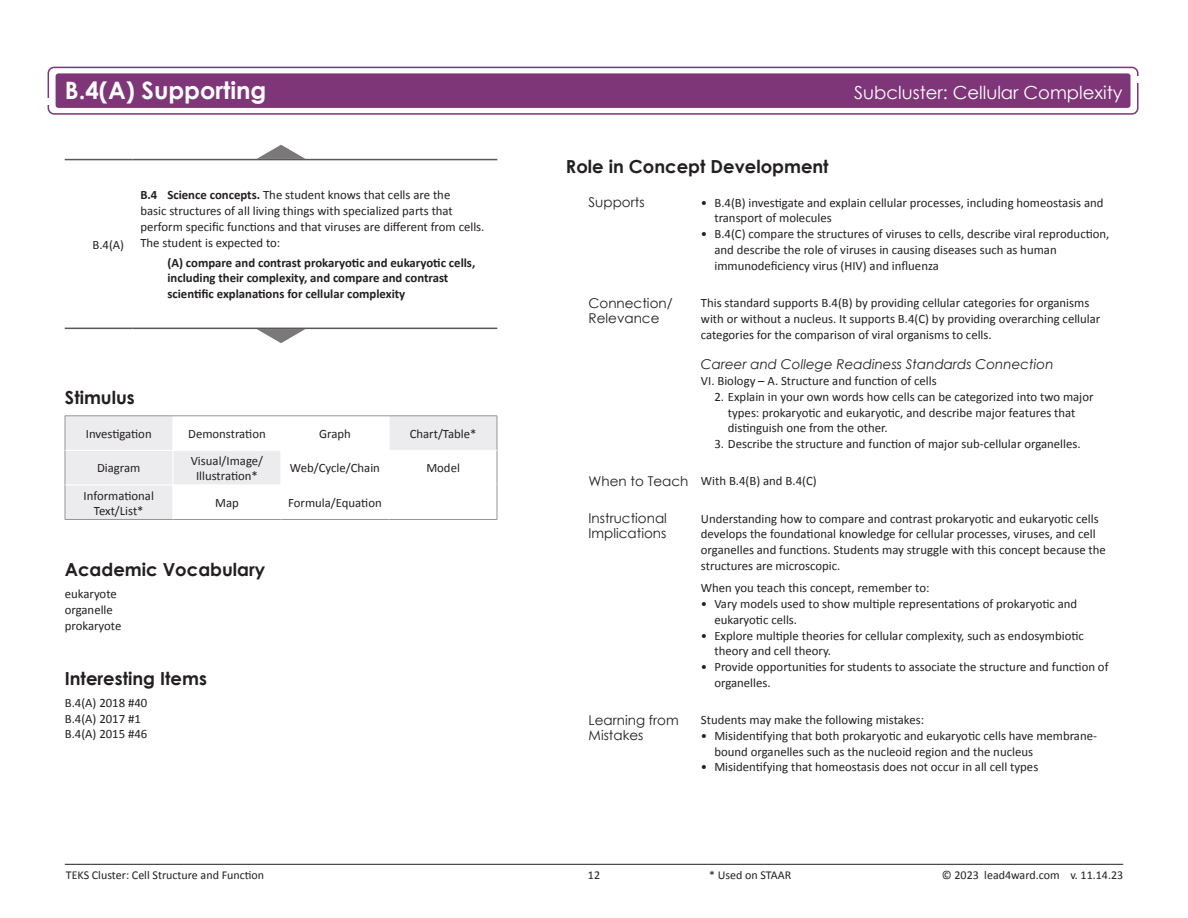
<style>
.page{position:relative;width:1188px;height:918px;background:#fff}
.page>*{position:absolute;margin:0;border:0;box-sizing:border-box;transform-origin:0 0}
.SE___and_R_or_S{font:700 24px "Century Gothic";color:#fff}
.Heading_1{font:700 18px "Century Gothic";color:#231f20}
.TEKS_Cluster_Title{font:18px "Century Gothic";color:#fff}
.Heading_2{font:13.5px/15px "Century Gothic";color:#231f20}
.Heading_3{font:italic 13.5px "Century Gothic";color:#231f20}
.K_S-text__light{font:12.75px/15.8px "Calibri";color:#231f20}
.Numbered_list_-_level_2{font:12.75px/15.8px "Calibri";color:#231f20}
.K_S-SE__dark{font:700 12.75px/15.8px "Calibri";color:#231f20}
.stimulus_table{font:12.75px/15px "Calibri";color:#231f20;text-align:center}
.Academic_Vocab{font:12.75px "Calibri";color:#231f20}
.SE__large{font:12.75px "Calibri";color:#231f20}
.t1{font:12px "Calibri";color:#231f20}
.s1{font-weight:700}
</style>
<div class="page">
<div style="left:48px;top:67px;width:1091px;height:48px;border:2px solid #7f3678;border-radius:6px"></div>
<div style="left:56px;top:73px;width:1075px;height:35px;background:#7f3678;border-radius:3px"></div>
<div style="left:38px;top:98px;width:15px;height:7px;background:#fff"></div>
<div style="left:1134px;top:76px;width:14px;height:7px;background:#fff"></div>
<hr style="left:65px;top:864px;width:1058px;height:1px;background:#231f20">
<hr style="left:65px;top:159px;width:67px;height:1px;background:#57585a">
<hr style="left:132px;top:159px;width:365px;height:1px;background:#57585a">
<hr style="left:65px;top:328px;width:67px;height:1px;background:#57585a">
<hr style="left:132px;top:328px;width:365px;height:1px;background:#57585a">
<svg style="left:257px;top:145px;width:48px;height:14px"></svg>
<svg style="left:257px;top:329px;width:48px;height:14px"></svg>
<svg style="left:66px;top:417px;width:431px;height:102px"></svg>
<hr style="left:65px;top:416px;width:1px;height:34px;background:#939598">
<hr style="left:497px;top:416px;width:1px;height:34px;background:#939598">
<hr style="left:65px;top:450px;width:1px;height:35px;background:#939598">
<hr style="left:497px;top:450px;width:1px;height:35px;background:#939598">
<hr style="left:65px;top:485px;width:1px;height:34px;background:#939598">
<hr style="left:65px;top:519px;width:108px;height:1px;background:#939598">
<hr style="left:173px;top:519px;width:108px;height:1px;background:#939598">
<hr style="left:281px;top:519px;width:108px;height:1px;background:#939598">
<hr style="left:389px;top:519px;width:108px;height:1px;background:#939598">
<hr style="left:172px;top:416px;width:2px;height:34px;background:#fff">
<hr style="left:280px;top:416px;width:2px;height:34px;background:#fff">
<hr style="left:388px;top:416px;width:2px;height:34px;background:#fff">
<hr style="left:65px;top:450px;width:108px;height:1px;background:#fff">
<hr style="left:173px;top:450px;width:108px;height:1px;background:#fff">
<hr style="left:172px;top:451px;width:2px;height:33px;background:#fff">
<hr style="left:281px;top:450px;width:108px;height:1px;background:#fff">
<hr style="left:280px;top:451px;width:2px;height:33px;background:#fff">
<hr style="left:389px;top:450px;width:108px;height:1px;background:#fff">
<hr style="left:388px;top:451px;width:2px;height:33px;background:#fff">
<hr style="left:65px;top:484px;width:108px;height:1px;background:#fff">
<hr style="left:173px;top:484px;width:108px;height:1px;background:#fff">
<hr style="left:172px;top:485px;width:2px;height:34px;background:#fff">
<hr style="left:281px;top:484px;width:108px;height:1px;background:#fff">
<hr style="left:280px;top:485px;width:2px;height:34px;background:#fff">
<hr style="left:65px;top:416px;width:108px;height:1px;background:#939598">
<hr style="left:173px;top:416px;width:108px;height:1px;background:#939598">
<hr style="left:281px;top:416px;width:108px;height:1px;background:#939598">
<hr style="left:389px;top:416px;width:108px;height:1px;background:#939598">
<hr style="left:389px;top:484px;width:108px;height:1px;background:#fff">
<hr style="left:388px;top:485px;width:2px;height:34px;background:#fff">
<hr style="left:497px;top:485px;width:1px;height:34px;background:#939598">
<p class="SE___and_R_or_S" style="left:65px;top:72px;width:203px">B.4(A) Supporting</p>
<p class="TEKS_Cluster_Title" style="left:854px;top:80px;width:270px">Subcluster: Cellular Complexity</p>
<p class="SE__large" style="left:92px;top:236px;width:33px">B.4(A)</p>
<p class="K_S-text__light" style="left:140px;top:187px;width:346px"><span class="s1">B.4 Science concepts.</span> The student knows that cells are the<br>basic structures of all living things with specialized parts that perform specific functions and that viruses are different from cells.<br>The student is expected to:</p>
<p class="K_S-SE__dark" style="left:167px;top:255px;width:309px">(A) compare and contrast prokaryotic and eukaryotic cells, including their complexity, and compare and contrast scientific explanations for cellular complexity</p>
<p class="Heading_1" style="left:65px;top:383px;width:71px">Stimulus</p>
<p class="stimulus_table" style="left:86px;top:426px;width:67px">Investigation</p>
<p class="stimulus_table" style="left:188px;top:426px;width:79px">Demonstration</p>
<p class="stimulus_table" style="left:319px;top:426px;width:33px">Graph</p>
<p class="stimulus_table" style="left:410px;top:426px;width:68px">Chart/Table*</p>
<p class="stimulus_table" style="left:97px;top:461px;width:45px">Diagram</p>
<p class="stimulus_table" style="left:191px;top:453px;width:74px">Visual/Image/<br>Illustration*</p>
<p class="stimulus_table" style="left:290px;top:461px;width:92px">Web/Cycle/Chain</p>
<p class="stimulus_table" style="left:426px;top:461px;width:35px">Model</p>
<p class="stimulus_table" style="left:84px;top:488px;width:72px">Informational<br>Text/List*</p>
<p class="stimulus_table" style="left:215px;top:495px;width:25px">Map</p>
<p class="stimulus_table" style="left:288px;top:495px;width:95px">Formula/Equation</p>
<p class="Heading_1" style="left:65px;top:556px;width:202px">Academic Vocabulary</p>
<p class="Academic_Vocab" style="left:65px;top:586px;width:54px">eukaryote</p>
<p class="Academic_Vocab" style="left:65px;top:602px;width:50px">organelle</p>
<p class="Academic_Vocab" style="left:65px;top:617px;width:58px">prokaryote</p>
<p class="Heading_1" style="left:65px;top:665px;width:144px">Interesting Items</p>
<p class="K_S-text__light" style="left:65px;top:695px;width:84px">B.4(A) 2018 #40</p>
<p class="K_S-text__light" style="left:65px;top:710px;width:78px">B.4(A) 2017 #1</p>
<p class="K_S-text__light" style="left:65px;top:726px;width:84px">B.4(A) 2015 #46</p>
<p class="Heading_1" style="left:566px;top:153px;width:264px">Role in Concept Development</p>
<p class="Heading_2" style="left:589px;top:195px;width:58px">Supports</p>
<p class="K_S-text__light" style="left:714px;top:195px;width:391px;text-indent:-14px">• B.4(B) investigate and explain cellular processes, including homeostasis and transport of molecules</p>
<p class="K_S-text__light" style="left:714px;top:226px;width:397px;text-indent:-14px">• B.4(C) compare the structures of viruses to cells, describe viral reproduction, and describe the role of viruses in causing diseases such as human immunodeficiency virus (HIV) and influenza</p>
<p class="Heading_2" style="left:589px;top:295px;width:86px">Connection/<br>Relevance</p>
<p class="K_S-text__light" style="left:701px;top:295px;width:401px">This standard supports B.4(B) by providing cellular categories for organisms with or without a nucleus. It supports B.4(C) by providing overarching cellular categories for the comparison of viral organisms to cells.</p>
<p class="Heading_3" style="left:701px;top:355px;width:354px">Career and College Readiness Standards Connection</p>
<p class="K_S-text__light" style="left:701px;top:373px;width:237px">VI. Biology – A. Structure and function of cells</p>
<p class="Numbered_list_-_level_2" style="left:728px;top:389px;width:367px;text-indent:-14px">2. Explain in your own words how cells can be categorized into two major types: prokaryotic and eukaryotic, and describe major features that distinguish one from the other.</p>
<p class="Numbered_list_-_level_2" style="left:714px;top:436px;width:368px">3. Describe the structure and function of major sub-cellular organelles.</p>
<p class="Heading_2" style="left:589px;top:473px;width:101px">When to Teach</p>
<p class="K_S-text__light" style="left:701px;top:473px;width:117px">With B.4(B) and B.4(C)</p>
<p class="Heading_2" style="left:589px;top:511px;width:80px">Instructional<br>Implications</p>
<p class="K_S-text__light" style="left:701px;top:511px;width:407px">Understanding how to compare and contrast prokaryotic and eukaryotic cells develops the foundational knowledge for cellular processes, viruses, and cell organelles and functions. Students may struggle with this concept because the structures are microscopic.</p>
<p class="K_S-text__light" style="left:701px;top:580px;width:230px">When you teach this concept, remember to:</p>
<p class="K_S-text__light" style="left:714px;top:596px;width:364px;text-indent:-14px">• Vary models used to show multiple representations of prokaryotic and eukaryotic cells.</p>
<p class="K_S-text__light" style="left:714px;top:628px;width:371px;text-indent:-14px">• Explore multiple theories for cellular complexity, such as endosymbiotic theory and cell theory.</p>
<p class="K_S-text__light" style="left:714px;top:659px;width:396px;text-indent:-14px">• Provide opportunities for students to associate the structure and function of organelles.</p>
<p class="Heading_2" style="left:589px;top:712px;width:92px">Learning from<br>Mistakes</p>
<p class="K_S-text__light" style="left:701px;top:712px;width:225px">Students may make the following mistakes:</p>
<p class="K_S-text__light" style="left:714px;top:728px;width:384px;text-indent:-14px">• Misidentifying that both prokaryotic and eukaryotic cells have membrane&shy;bound organelles such as the nucleoid region and the nucleus</p>
<p class="K_S-text__light" style="left:701px;top:759px;width:339px">• Misidentifying that homeostasis does not occur in all cell types</p>
<p class="t1" style="left:66px;top:868px;width:200px">TEKS Cluster: Cell Structure and Function</p>
<p class="t1" style="left:588px;top:868px;width:14px">12</p>
<p class="t1" style="left:709px;top:868px;width:84px">* Used on STAAR</p>
<p class="t1" style="left:942px;top:868px;width:183px">© 2023 lead4ward.com v. 11.14.23</p>
</div>
